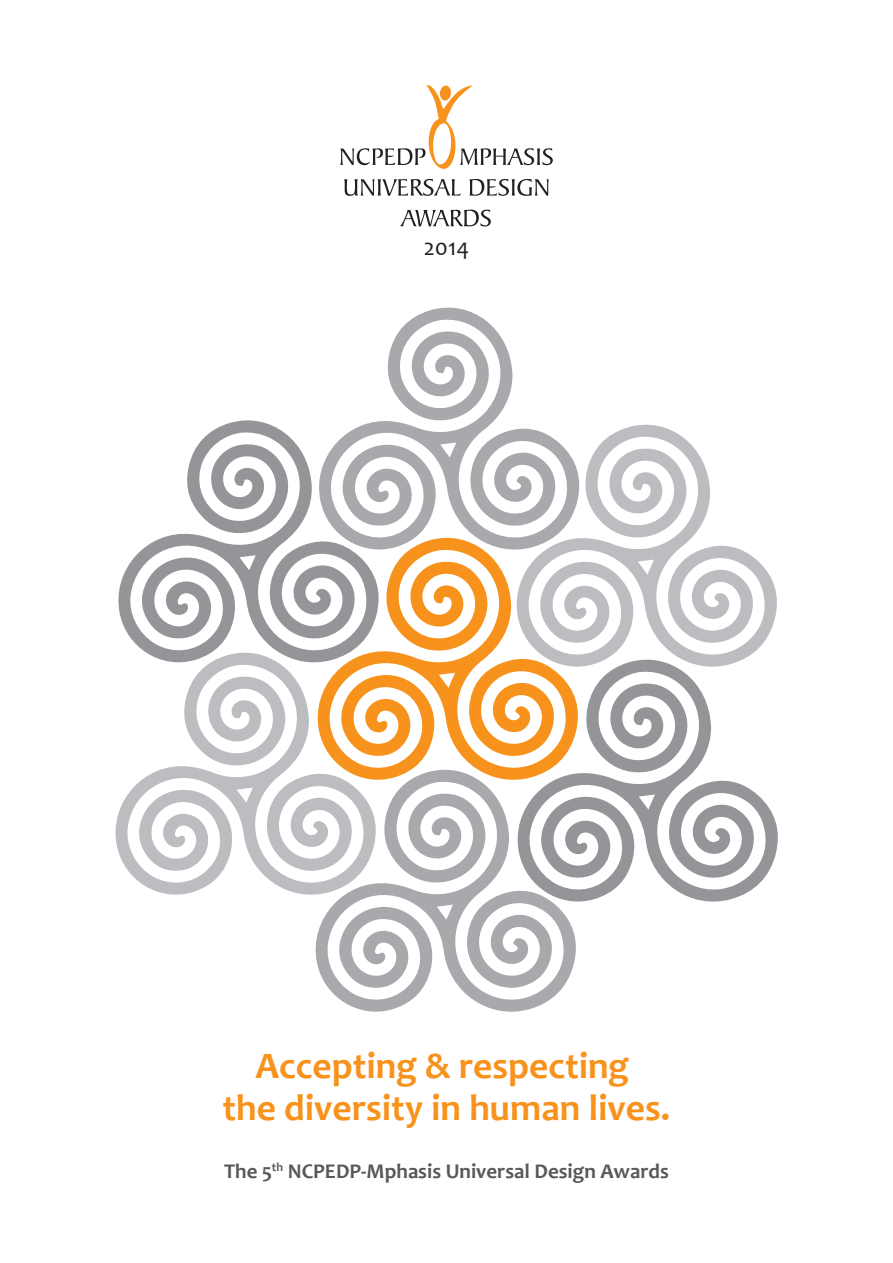
<style>
.page{position:relative;width:893px;height:1263px;background:#fff}
.page>*{position:absolute;margin:0;border:0;box-sizing:border-box;transform-origin:0 0}
.t1{font:700 37.5px/42px "Candara";color:#f7931d;text-align:center}
.t2{font:24px "Candara";color:#231f20}
.t3{font:700 21px "Candara";color:#57585a}
</style>
<div class="page">
<svg style="left:344px;top:179px;width:117px;height:17px"></svg>
<svg style="left:469px;top:179px;width:80px;height:17px"></svg>
<svg style="left:400px;top:210px;width:91px;height:17px"></svg>
<svg style="left:340px;top:85px;width:213px;height:84px"></svg>
<svg style="left:379px;top:558px;width:131px;height:202px"></svg>
<svg style="left:509px;top:424px;width:268px;height:251px"></svg>
<svg style="left:510px;top:650px;width:268px;height:252px"></svg>
<svg style="left:315px;top:760px;width:264px;height:252px"></svg>
<svg style="left:115px;top:671px;width:264px;height:232px"></svg>
<svg style="left:118px;top:420px;width:264px;height:251px"></svg>
<svg style="left:312px;top:307px;width:271px;height:251px"></svg>
<p class="t2" style="left:424px;top:233px;width:47px">2014</p>
<p class="t1" style="left:223px;top:1044px;width:449px">Accepting &amp; respecting<br>the diversity in human lives.</p>
<p class="t3" style="left:224px;top:1158px;width:446px">The 5<sup>th</sup> NCPEDP-Mphasis Universal Design Awards</p>
</div>
